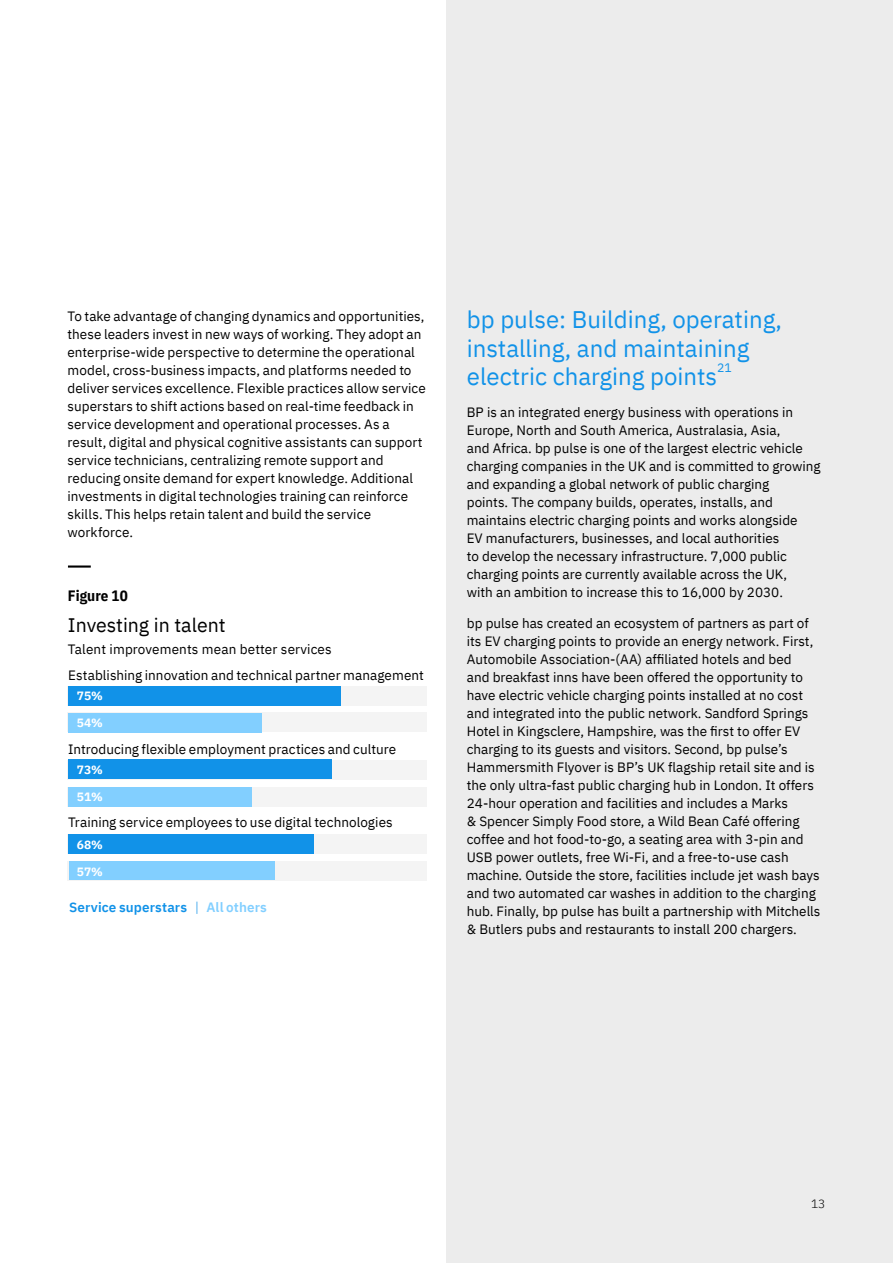
<style>
.page{position:relative;width:893px;height:1263px;background:#fff}
.page>*{position:absolute;margin:0;border:0;box-sizing:border-box;transform-origin:0 0}
.t1{font:24px/28.8px "IBM Plex Sans";color:#1192e8}
.t2{font:19.5px "IBM Plex Sans";color:#000}
.t3{font:700 15px "IBM Plex Sans Cond";color:#000}
.t4{font:13.5px/18px "IBM Plex Sans";color:#000}
.t5{font:600 13.5px "IBM Plex Sans";letter-spacing:.01em;color:#1192e8}
.t6{font:12.3px "IBM Plex Sans";color:#1192e8}
.t7{font:700 12px "IBM Plex Sans";color:#fff}
.t8{font:300 12px "IBM Plex Sans";color:#000}
.s1{font-weight:300}
.s2{color:#82cfff}
</style>
<div class="page">
<div style="left:446px;top:0;width:447px;height:1263px;background:#ececec"></div>
<hr style="left:68px;top:565px;width:23px;height:3px;background:#000">
<div style="left:68px;top:861px;width:359px;height:20px;background:#f4f4f4"></div>
<div style="left:68px;top:834px;width:359px;height:20px;background:#f4f4f4"></div>
<div style="left:68px;top:787px;width:359px;height:19px;background:#f4f4f4"></div>
<div style="left:68px;top:760px;width:359px;height:20px;background:#f4f4f4"></div>
<div style="left:68px;top:713px;width:359px;height:19px;background:#f4f4f4"></div>
<div style="left:68px;top:686px;width:359px;height:19px;background:#f4f4f4"></div>
<div style="left:69px;top:686px;width:272px;height:19px;background:#1192e8"></div>
<div style="left:69px;top:713px;width:193px;height:19px;background:#82cfff"></div>
<div style="left:69px;top:760px;width:263px;height:19px;background:#1192e8"></div>
<div style="left:69px;top:787px;width:183px;height:19px;background:#82cfff"></div>
<div style="left:69px;top:861px;width:205px;height:19px;background:#82cfff"></div>
<div style="left:69px;top:835px;width:245px;height:19px;background:#1192e8"></div>
<p class="t4" style="left:67px;top:306px;width:359px">To take advantage of changing dynamics and opportunities, these leaders invest in new ways of working. They adopt an</p>
<p class="t4" style="left:67px;top:342px;width:349px">enterprise-wide perspective to determine the operational</p>
<p class="t4" style="left:67px;top:360px;width:360px">model, cross-business impacts, and platforms needed to deliver services excellence. Flexible practices allow service superstars to shift actions based on real-time feedback in</p>
<p class="t4" style="left:67px;top:414px;width:324px">service development and operational processes. As a</p>
<p class="t4" style="left:67px;top:432px;width:357px">result, digital and physical cognitive assistants can support</p>
<p class="t4" style="left:67px;top:450px;width:318px">service technicians, centralizing remote support and</p>
<p class="t4" style="left:67px;top:468px;width:347px">reducing onsite demand for expert knowledge. Additional</p>
<p class="t4" style="left:67px;top:486px;width:342px">investments in digital technologies training can reinforce</p>
<p class="t4" style="left:67px;top:504px;width:305px">skills. This helps retain talent and build the service workforce.</p>
<p class="t3" style="left:68px;top:584px;width:61px">Figure 10</p>
<p class="t2" style="left:68px;top:610px;width:159px">Investing in talent</p>
<p class="t4" style="left:68px;top:639px;width:265px">Talent improvements mean better services</p>
<p class="t7" style="left:77px;top:686px;width:28px">75%</p>
<p class="t7" style="left:77px;top:713px;width:28px">54%</p>
<p class="t4" style="left:68px;top:739px;width:330px">Introducing flexible employment practices and culture</p>
<p class="t7" style="left:77px;top:760px;width:28px">73%</p>
<p class="t7" style="left:77px;top:787px;width:28px">51%</p>
<p class="t4" style="left:68px;top:812px;width:326px">Training service employees to use digital technologies</p>
<p class="t7" style="left:77px;top:835px;width:28px">68%</p>
<p class="t7" style="left:77px;top:862px;width:28px">57%</p>
<p class="t5" style="left:69px;top:896px;width:199px">Service superstars <span class="s1">|</span> <span class="s2">All others</span></p>
<p class="t4" style="left:68px;top:665px;width:357px">Establishing innovation and technical partner management</p>
<p class="t1" style="left:467px;top:303px;width:317px">bp pulse: Building, operating,</p>
<p class="t1" style="left:467px;top:332px;width:284px">installing, and maintaining electric charging points</p>
<p class="t6" style="left:717px;top:359px;width:16px">21</p>
<p class="t4" style="left:467px;top:402px;width:338px">BP is an integrated energy business with operations in<br>Europe, North and South America, Australasia, Asia, and Africa. bp pulse is one of the largest electric vehicle</p>
<p class="t4" style="left:467px;top:456px;width:355px">charging companies in the UK and is committed to growing</p>
<p class="t4" style="left:467px;top:474px;width:332px">and expanding a global network of public charging points. The company builds, operates, installs, and maintains electric charging points and works alongside EV manufacturers, businesses, and local authorities<br>to develop the necessary infrastructure. 7,000 public charging points are currently available across the UK, with an ambition to increase this to 16,000 by 2030.</p>
<p class="t4" style="left:467px;top:613px;width:348px">bp pulse has created an ecosystem of partners as part of its EV charging points to provide an energy network. First, Automobile Association-(AA) affiliated hotels and bed and breakfast inns have been offered the opportunity to</p>
<p class="t4" style="left:467px;top:685px;width:338px">have electric vehicle charging points installed at no cost</p>
<p class="t4" style="left:467px;top:703px;width:349px">and integrated into the public network. Sandford Springs Hotel in Kingsclere, Hampshire, was the first to offer EV charging to its guests and visitors. Second, bp pulse’s Hammersmith Flyover is BP’s UK flagship retail site and is the only ultra-fast public charging hub in London. It offers 24-hour operation and facilities and includes a Marks<br>&amp; Spencer Simply Food store, a Wild Bean Café offering coffee and hot food-to-go, a seating area with 3-pin and</p>
<p class="t4" style="left:467px;top:847px;width:323px">USB power outlets, free Wi-Fi, and a free-to-use cash</p>
<p class="t4" style="left:467px;top:865px;width:354px">machine. Outside the store, facilities include jet wash bays</p>
<p class="t4" style="left:467px;top:883px;width:350px">and two automated car washes in addition to the charging</p>
<p class="t4" style="left:467px;top:901px;width:355px">hub. Finally, bp pulse has built a partnership with Mitchells &amp; Butlers pubs and restaurants to install 200 chargers.</p>
<p class="t8" style="left:811px;top:1195px;width:16px">13</p>
</div>
